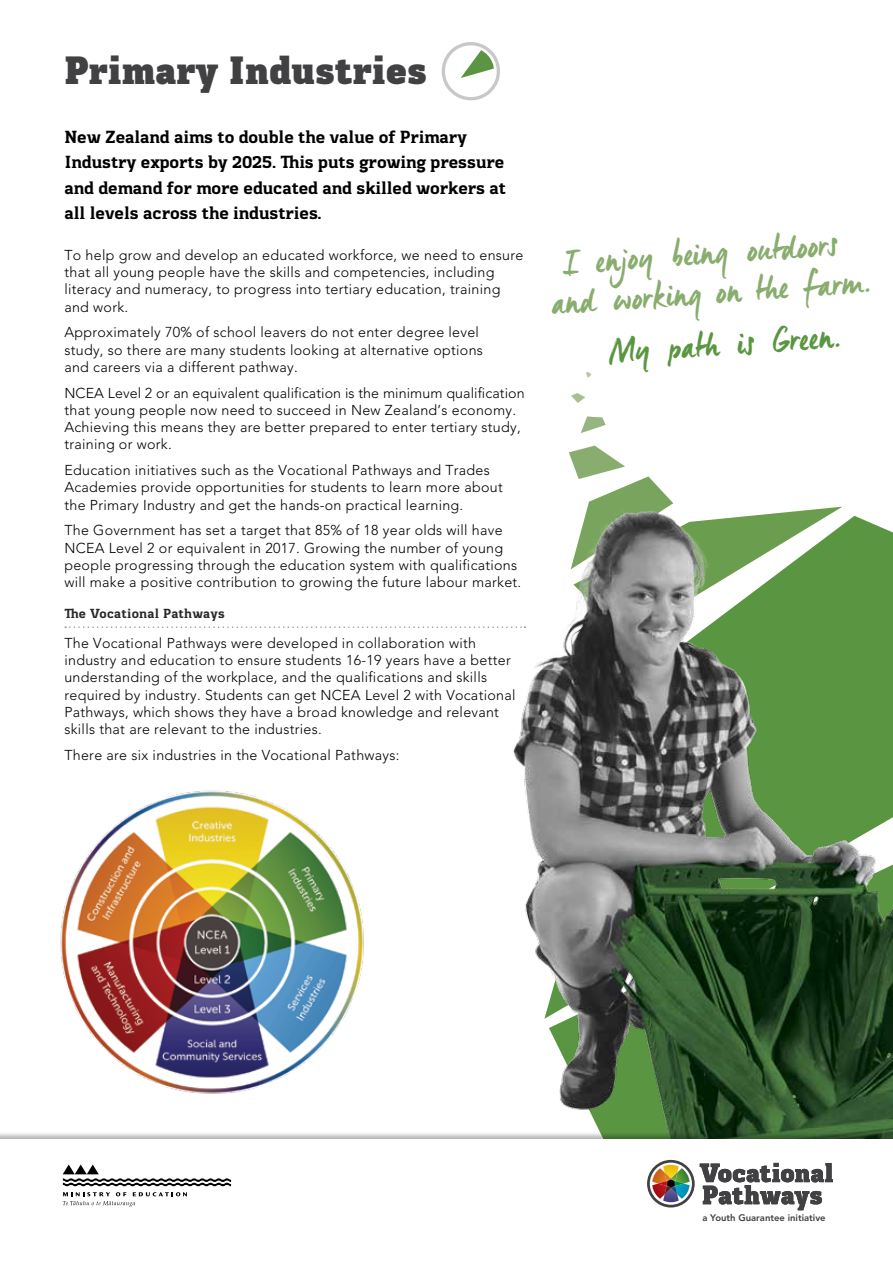
<style>
.page{position:relative;width:893px;height:1263px;background:#fff}
.page>*{position:absolute;margin:0;border:0;box-sizing:border-box;transform-origin:0 0}
.t1{font:900 40.5px "Kondolar";color:#414042}
.t2{font:34.95px/39.5px "Manus";color:#88ad6e;text-align:center}
.t3{font:34.95px "Manus";color:#5a9641}
.t4{font:700 18px/25.5px "Kondolar";letter-spacing:-.005em;color:#000}
.t5{font:300 14.25px/17.2px "Avenir Maori";letter-spacing:.02em;color:#000}
.t6{font:700 13.5px "Kondolar";letter-spacing:.02em;color:#292829}
.t7{font:800 9.45px "Avenir";color:#414042}
</style>
<div class="page">
<svg style="left:65px;top:626px;width:425px;height:2px"></svg>
<svg style="left:441px;top:42px;width:59px;height:59px"></svg>
<svg style="left:569px;top:446px;width:100px;height:53px"></svg>
<svg style="left:581px;top:417px;width:25px;height:16px"></svg>
<svg style="left:571px;top:393px;width:14px;height:10px"></svg>
<img style="left:492px;top:499px;width:401px;height:632px">
<svg style="left:586px;top:372px;width:6px;height:6px"></svg>
<img style="left:60px;top:790px;width:304px;height:304px">
<div style="left:0;top:1131px;width:893px;height:132px;background:#000;opacity:.3"></div>
<div style="left:0;top:1139px;width:893px;height:124px;background:#fff"></div>
<svg style="left:63px;top:1192px;width:124px;height:15px"></svg>
<svg style="left:63px;top:1164px;width:168px;height:22px"></svg>
<svg style="left:647px;top:1160px;width:186px;height:50px"></svg>
<h1 class="t1" style="left:64px;top:44px;width:364px">Primary Industries</h1>
<p class="t4" style="left:64px;top:124px;width:443px">New Zealand aims to double the value of Primary Industry exports by 2025. This puts growing pressure and demand for more educated and skilled workers at all levels across the industries.</p>
<p class="t5" style="left:64px;top:246px;width:460px">To help grow and develop an educated workforce, we need to ensure that all young people have the skills and competencies, including literacy and numeracy, to progress into tertiary education, training and work.</p>
<p class="t5" style="left:64px;top:324px;width:420px">Approximately 70% of school leavers do not enter degree level study, so there are many students looking at alternative options and careers via a different pathway.</p>
<p class="t5" style="left:64px;top:384px;width:462px">NCEA Level 2 or an equivalent qualification is the minimum qualification that young people now need to succeed in New Zealand’s economy.<br>Achieving this means they are better prepared to enter tertiary study, training or work.</p>
<p class="t5" style="left:64px;top:462px;width:440px">Education initiatives such as the Vocational Pathways and Trades<br>Academies provide opportunities for students to learn more about the Primary Industry and get the hands-on practical learning.</p>
<p class="t5" style="left:64px;top:522px;width:458px">The Government has set a target that 85% of 18 year olds will have NCEA Level 2 or equivalent in 2017. Growing the number of young people progressing through the education system with qualifications will make a positive contribution to growing the future labour market.</p>
<p class="t6" style="left:64px;top:604px;width:162px">The Vocational Pathways</p>
<p class="t5" style="left:64px;top:634px;width:452px">The Vocational Pathways were developed in collaboration with industry and education to ensure students 16-19 years have a better understanding of the workplace, and the qualifications and skills required by industry. Students can get NCEA Level 2 with Vocational Pathways, which shows they have a broad knowledge and relevant skills that are relevant to the industries.</p>
<p class="t5" style="left:64px;top:746px;width:337px">There are six industries in the Vocational Pathways:</p>
<h2 class="t2" style="left:547px;top:243px;width:320px;rotate:-4deg">I enjoy being outdoors and working on the farm.</h2>
<h2 class="t3" style="left:607px;top:331px;width:233px;rotate:-4deg">My path is Green.</h2>
<p class="t7" style="left:702px;top:1212px;width:125px">a Youth Guarantee initiative</p>
</div>
